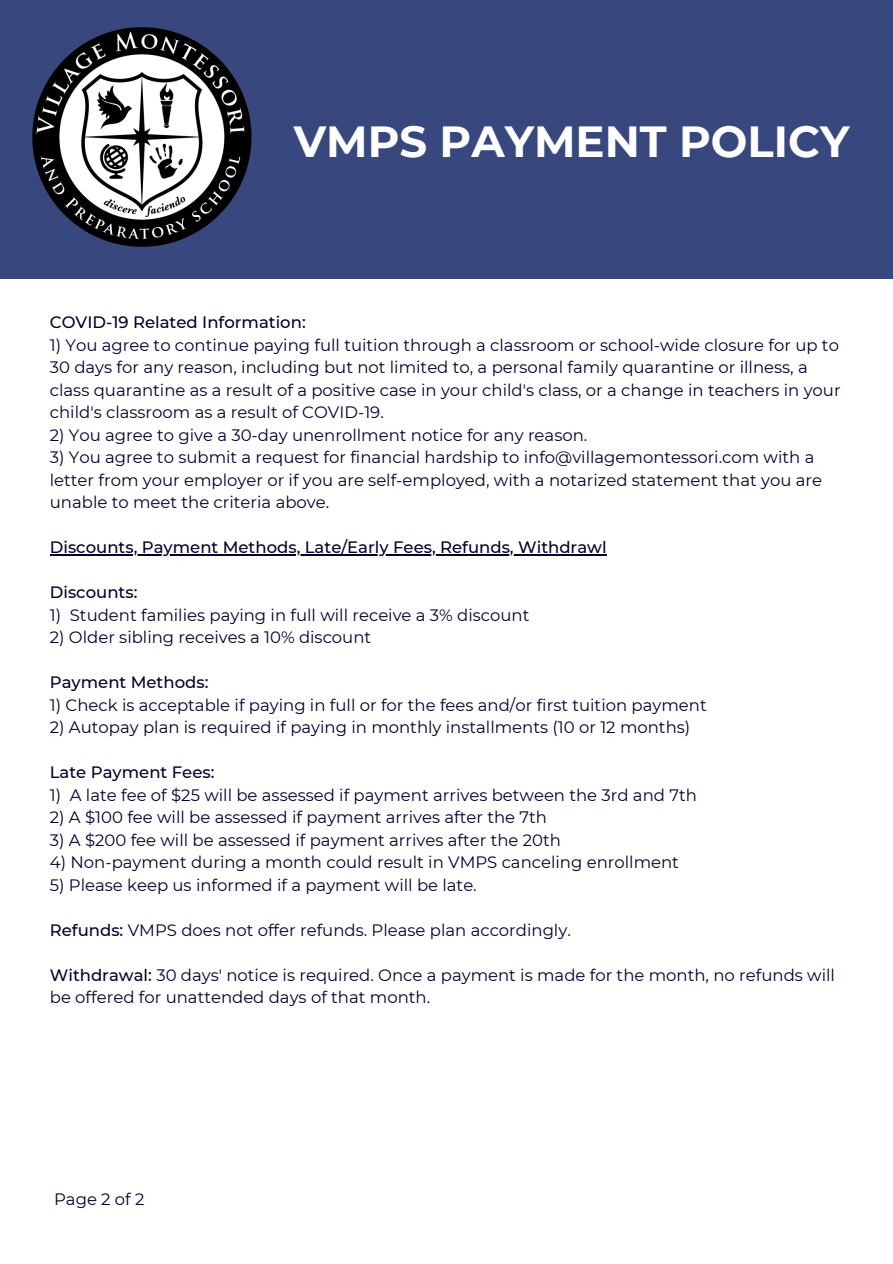
<style>
.page{position:relative;width:893px;height:1264px;background:#fff}
.page>*{position:absolute;margin:0;border:0;box-sizing:border-box;transform-origin:0 0}
.t1{font:700 43.5px "Montserrat";color:#fff}
.t2{font:16.5px/22.5px "Montserrat";color:#03002d}
.t3{font:500 16.5px "Montserrat";color:#03002d}
.s1{font-weight:500}
</style>
<div class="page">
<div style="left:0;top:0;width:892px;height:278px;background:#38487e"></div>
<img style="left:0;top:27px;width:389px;height:252px">
<hr style="left:50px;top:554px;width:556px;height:1px;background:#03002d">
<h1 class="t1" style="left:294px;top:115px;width:557px">VMPS PAYMENT POLICY</h1>
<p class="t3" style="left:50px;top:312px;width:257px">COVID-19 Related Information:</p>
<p class="t2" style="left:50px;top:333px;width:792px">1) You agree to continue paying full tuition through a classroom or school-wide closure for up to 30 days for any reason, including but not limited to, a personal family quarantine or illness, a class quarantine as a result of a positive case in your child's class, or a change in teachers in your child's classroom as a result of COVID-19.</p>
<p class="t2" style="left:50px;top:423px;width:539px">2) You agree to give a 30-day unenrollment notice for any reason.</p>
<p class="t2" style="left:50px;top:446px;width:773px">3) You agree to submit a request for financial hardship to info@villagemontessori.com with a letter from your employer or if you are self-employed, with a notarized statement that you are unable to meet the criteria above.</p>
<p class="t3" style="left:50px;top:537px;width:558px">Discounts, Payment Methods, Late/Early Fees, Refunds, Withdrawl</p>
<p class="t3" style="left:50px;top:582px;width:89px">Discounts:</p>
<p class="t2" style="left:50px;top:603px;width:481px">1) Student families paying in full will receive a 3% discount</p>
<p class="t2" style="left:50px;top:626px;width:323px">2) Older sibling receives a 10% discount</p>
<p class="t3" style="left:50px;top:672px;width:160px">Payment Methods:</p>
<p class="t2" style="left:50px;top:693px;width:658px">1) Check is acceptable if paying in full or for the fees and/or first tuition payment</p>
<p class="t2" style="left:50px;top:716px;width:642px">2) Autopay plan is required if paying in monthly installments (10 or 12 months)</p>
<p class="t3" style="left:50px;top:762px;width:166px">Late Payment Fees:</p>
<p class="t2" style="left:50px;top:783px;width:648px">1) A late fee of $25 will be assessed if payment arrives between the 3rd and 7th</p>
<p class="t2" style="left:50px;top:806px;width:498px">2) A $100 fee will be assessed if payment arrives after the 7th</p>
<p class="t2" style="left:50px;top:828px;width:512px">3) A $200 fee will be assessed if payment arrives after the 20th</p>
<p class="t2" style="left:50px;top:851px;width:630px">4) Non-payment during a month could result in VMPS canceling enrollment</p>
<p class="t2" style="left:50px;top:873px;width:428px">5) Please keep us informed if a payment will be late.</p>
<p class="t2" style="left:50px;top:918px;width:522px"><span class="s1">Refunds:</span> VMPS does not offer refunds. Please plan accordingly.</p>
<p class="t2" style="left:50px;top:963px;width:786px"><span class="s1">Withdrawal:</span> 30 days' notice is required. Once a payment is made for the month, no refunds will be offered for unattended days of that month.</p>
<p class="t2" style="left:54px;top:1188px;width:92px">Page 2 of 2</p>
</div>
